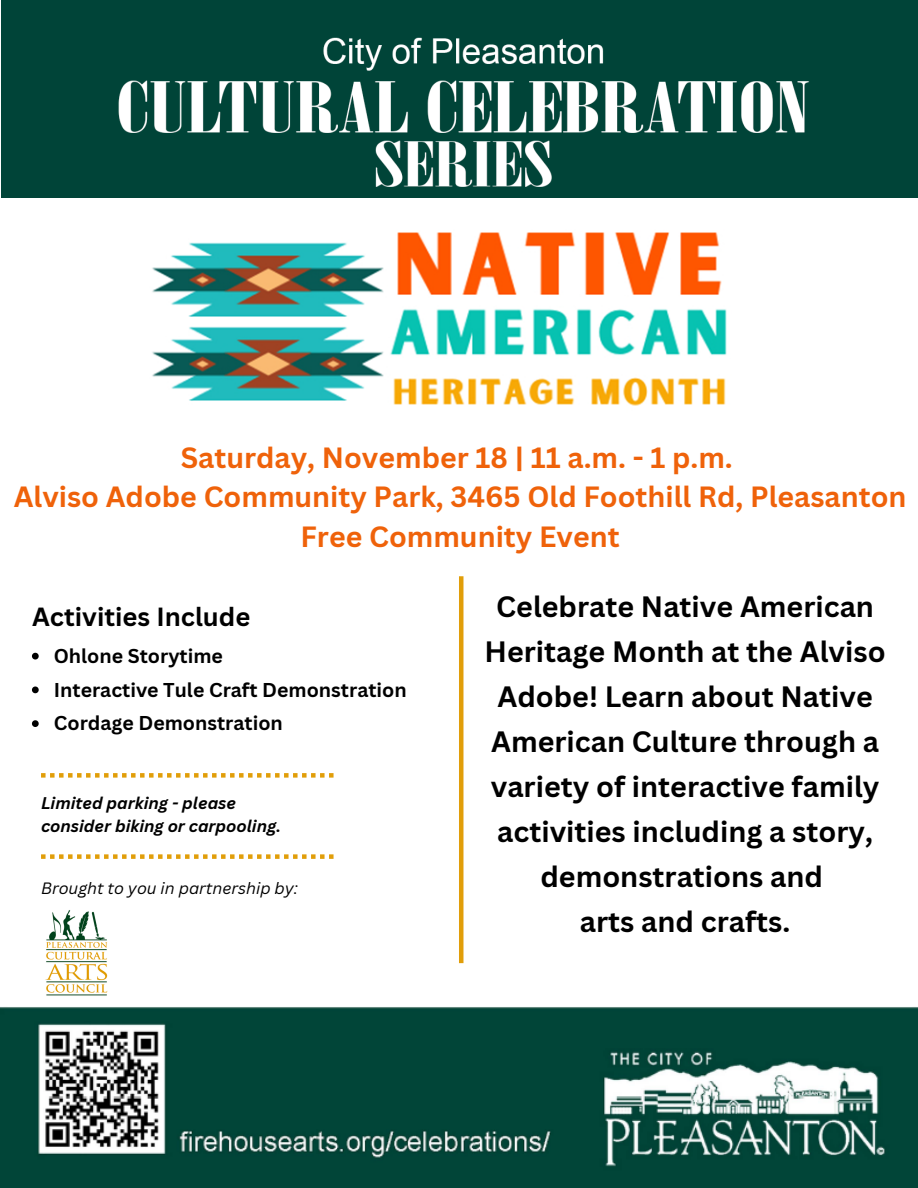
<style>
.page{position:relative;width:918px;height:1188px;background:#fff}
.page>*{position:absolute;margin:0;border:0;box-sizing:border-box;transform-origin:0 0}
.t1{font:700 28.65px/45px "Canva Sans";color:#000;text-align:center}
.t2{font:700 28.5px "Canva Sans";color:#ef620a}
.t3{font:700 25.65px "Canva Sans";color:#000}
.t4{font:700 19.5px "Canva Sans";color:#000}
.t5{font:italic 700 16.5px "Canva Sans";color:#000}
.t6{font:italic 16.05px "Canva Sans";color:#000}
</style>
<div class="page">
<img style="left:0;top:1007px;width:918px;height:181px">
<img style="left:45px;top:910px;width:63px;height:86px">
<img style="left:1px;top:0;width:917px;height:198px">
<img style="left:152px;top:232px;width:575px;height:174px">
<hr style="left:459px;top:576px;width:4px;height:387px;background:#e19e09">
<svg style="left:32px;top:653px;width:7px;height:7px"></svg>
<svg style="left:32px;top:687px;width:7px;height:6px"></svg>
<svg style="left:32px;top:720px;width:7px;height:7px"></svg>
<svg style="left:41px;top:773px;width:293px;height:5px"></svg>
<svg style="left:41px;top:854px;width:293px;height:5px"></svg>
<p class="t2" style="left:181px;top:438px;width:553px">Saturday, November 18 | 11 a.m. - 1 p.m.</p>
<p class="t2" style="left:14px;top:477px;width:894px">Alviso Adobe Community Park, 3465 Old Foothill Rd, Pleasanton</p>
<p class="t2" style="left:301px;top:516px;width:321px">Free Community Event</p>
<p class="t3" style="left:32px;top:599px;width:220px">Activities Include</p>
<p class="t1" style="left:485px;top:584px;width:403px">Celebrate Native American<br>Heritage Month at the Alviso<br>Adobe! Learn about Native<br>American Culture through a variety of interactive family activities including a story, demonstrations and</p>
<p class="t1" style="left:580px;top:899px;width:212px">arts and crafts.</p>
<p class="t4" style="left:54px;top:642px;width:171px">Ohlone Storytime</p>
<p class="t4" style="left:54px;top:676px;width:354px">Interactive Tule Craft Demonstration</p>
<p class="t4" style="left:54px;top:710px;width:231px">Cordage Demonstration</p>
<p class="t5" style="left:41px;top:792px;width:197px">Limited parking - please</p>
<p class="t5" style="left:41px;top:814px;width:241px">consider biking or carpooling.</p>
<p class="t6" style="left:41px;top:877px;width:259px">Brought to you in partnership by:</p>
</div>
